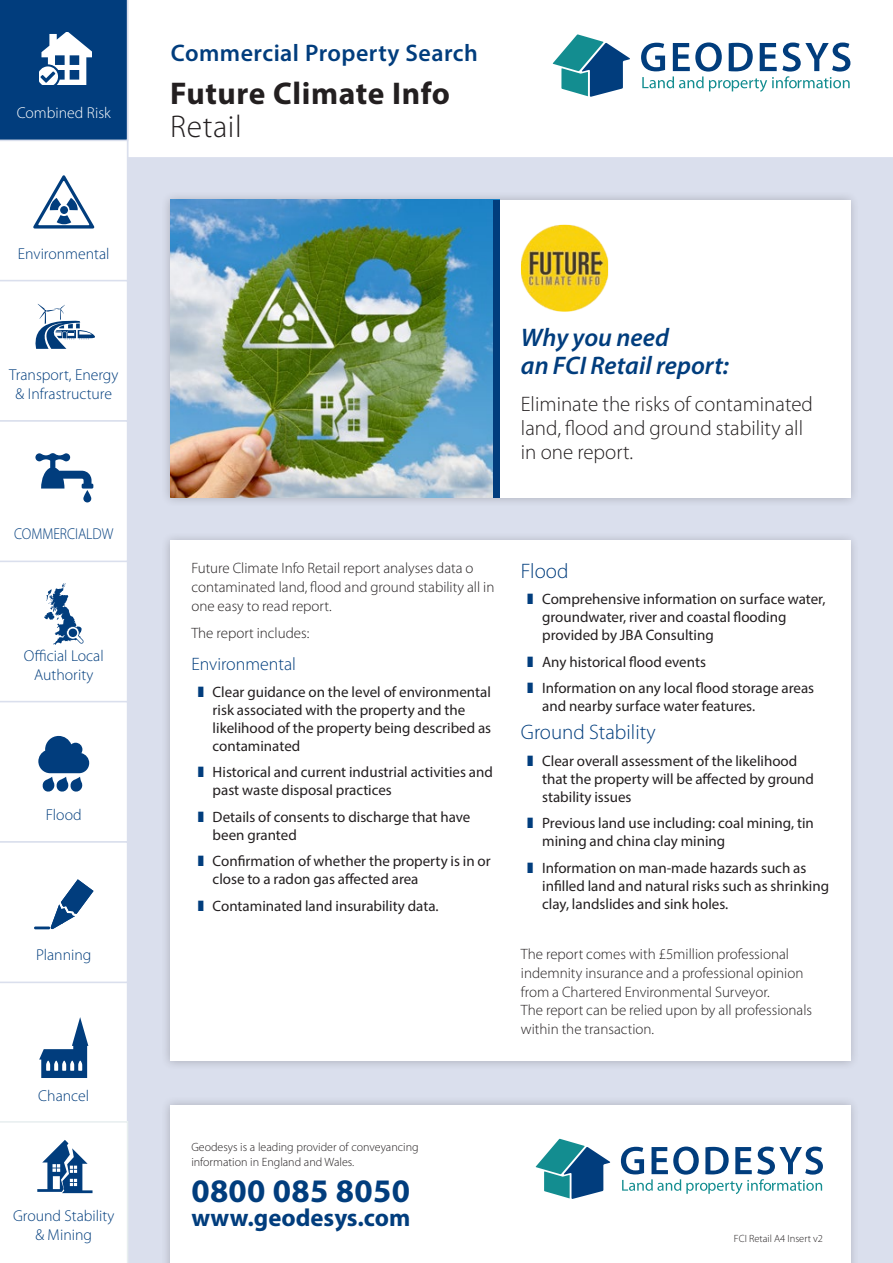
<style>
.page{position:relative;width:893px;height:1263px;background:#dadfed}
.page>*{position:absolute;margin:0;border:0;box-sizing:border-box;transform-origin:0 0}
.t1{font:700 33px "Myriad Pro";letter-spacing:.01em;color:#013d7d}
.t2{font:700 31.5px "Myriad Pro";letter-spacing:.02em;color:#231f20}
.t3{font:300 31.5px "Myriad Pro";letter-spacing:.02em;color:#231f20}
.t4{font:italic 600 25.5px/28.5px "Myriad Pro";color:#013d7d}
.t5{font:700 24.75px "Myriad Pro";color:#013d7d}
.t6{font:600 24px "Myriad Pro";letter-spacing:.02em;color:#013d7d}
.t7{font:300 21px/24px "Myriad Pro";color:#231f20}
.t8{font:300 21px "Myriad Pro";color:#013d7d}
.t9{font:300 18px "Myriad Pro";color:#013d7d}
.t10{font:300 15.75px/18.9px "Myriad Pro";color:#013d7d;text-align:center}
.t11{font:300 15.75px "Myriad Pro";color:#013d7d;scale:.9 1}
.t12{font:300 15.75px "Myriad Pro";color:#fff}
.t13{font:15px/18px "Myriad Pro";color:#231f20}
.t14{font:300 15px/18.8px "Myriad Pro";color:#231f20}
.t15{font:300 12px/15px "Myriad Pro";color:#231f20}
.t16{font:300 10.5px "Myriad Pro";color:#231f20}
.s1{color:#013d7d}
</style>
<div class="page">
<div style="left:128px;top:0;width:765px;height:157px;background:#fff"></div>
<div style="left:161px;top:1095px;width:699px;height:168px;background:#231f20;opacity:.24"></div>
<div style="left:170px;top:1105px;width:680px;height:158px;background:#fff"></div>
<svg style="left:536px;top:1139px;width:74px;height:60px"></svg>
<svg style="left:621px;top:1146px;width:202px;height:48px"></svg>
<svg style="left:553px;top:34px;width:77px;height:63px;background:#67a0b4"></svg>
<svg style="left:641px;top:42px;width:209px;height:50px;background:#b6cbda"></svg>
<svg style="left:0;top:0;width:128px;height:1263px;background:#d7e0ea"></svg>
<div style="left:161px;top:531px;width:699px;height:540px;background:#231f20;opacity:.24"></div>
<div style="left:170px;top:541px;width:680px;height:520px;background:#fff"></div>
<div style="left:161px;top:190px;width:699px;height:317px;background:#231f20;opacity:.24"></div>
<div style="left:170px;top:200px;width:680px;height:297px;background:#fff"></div>
<img style="left:171px;top:200px;width:322px;height:297px">
<div style="left:493px;top:200px;width:7px;height:297px;background:#013d7d"></div>
<img style="left:521px;top:225px;width:87px;height:87px">
<p class="t12" style="left:17px;top:104px;width:96px">Combined Risk</p>
<p class="t10" style="left:18px;top:244px;width:93px">Environmental</p>
<p class="t10" style="left:9px;top:365px;width:111px">Transport, Energy &amp; Infrastructure</p>
<p class="t11" style="left:14px;top:525px;width:112px">COMMERCIALDW</p>
<p class="t10" style="left:24px;top:646px;width:81px">Official Local<br>Authority</p>
<p class="t10" style="left:46px;top:805px;width:37px">Flood</p>
<p class="t10" style="left:36px;top:945px;width:57px">Planning</p>
<p class="t10" style="left:38px;top:1086px;width:53px">Chancel</p>
<p class="t10" style="left:13px;top:1206px;width:103px">Ground Stability &amp; Mining</p>
<h3 class="t6" style="left:171px;top:38px;width:309px">Commercial Property Search</h3>
<h2 class="t2" style="left:170px;top:73px;width:281px">Future Climate Info</h2>
<h2 class="t3" style="left:170px;top:108px;width:73px">Retail</h2>
<h3 class="t4" style="left:521px;top:322px;width:210px">Why you need<br>an FCI Retail report:</h3>
<h3 class="t7" style="left:521px;top:392px;width:294px">Eliminate the risks of contaminated land, flood and ground stability all in one report.</h3>
<p class="t14" style="left:191px;top:559px;width:305px">Future Climate Info Retail report analyses data o contaminated land, flood and ground stability all in one easy to read report.</p>
<p class="t14" style="left:191px;top:623px;width:120px">The report includes:</p>
<p class="t9" style="left:191px;top:653px;width:106px">Environmental</p>
<p class="t13" style="left:213px;top:683px;width:280px;text-indent:-15px"><span class="s1">❚</span> Clear guidance on the level of environmental risk associated with the property and the likelihood of the property being described as contaminated</p>
<p class="t13" style="left:213px;top:763px;width:282px;text-indent:-15px"><span class="s1">❚</span> Historical and current industrial activities and past waste disposal practices</p>
<p class="t13" style="left:213px;top:808px;width:259px;text-indent:-15px"><span class="s1">❚</span> Details of consents to discharge that have been granted</p>
<p class="t13" style="left:213px;top:852px;width:280px;text-indent:-15px"><span class="s1">❚</span> Confirmation of whether the property is in or close to a radon gas affected area</p>
<p class="t13" style="left:198px;top:897px;width:242px"><span class="s1">❚</span> Contaminated land insurability data.</p>
<h3 class="t8" style="left:521px;top:558px;width:49px">Flood</h3>
<p class="t13" style="left:542px;top:590px;width:285px;text-indent:-15px"><span class="s1">❚</span> Comprehensive information on surface water, groundwater, river and coastal flooding provided by JBA Consulting</p>
<p class="t13" style="left:527px;top:648px;width:288px;line-height:26.5px"><span class="s1">❚</span> Any historical flood events<br><span class="s1">❚</span> Information on any local flood storage areas</p>
<p class="t13" style="left:542px;top:697px;width:215px">and nearby surface water features.</p>
<h3 class="t8" style="left:521px;top:720px;width:136px">Ground Stability</h3>
<p class="t13" style="left:542px;top:752px;width:273px;text-indent:-15px"><span class="s1">❚</span> Clear overall assessment of the likelihood that the property will be affected by ground stability issues</p>
<p class="t13" style="left:542px;top:814px;width:273px;text-indent:-15px"><span class="s1">❚</span> Previous land use including: coal mining, tin mining and china clay mining</p>
<p class="t13" style="left:542px;top:859px;width:289px;text-indent:-15px"><span class="s1">❚</span> Information on man-made hazards such as infilled land and natural risks such as shrinking clay, landslides and sink holes.</p>
<p class="t14" style="left:521px;top:945px;width:293px">The report comes with £5million professional indemnity insurance and a professional opinion from a Chartered Environmental Surveyor.<br>The report can be relied upon by all professionals within the transaction.</p>
<p class="t15" style="left:191px;top:1139px;width:229px">Geodesys is a leading provider of conveyancing information in England and Wales.</p>
<h1 class="t1" style="left:191px;top:1170px;width:220px">0800 085 8050</h1>
<h3 class="t5" style="left:191px;top:1202px;width:220px">www.geodesys.com</h3>
<p class="t16" style="left:734px;top:1232px;width:90px">FCI Retail A4 Insert v2</p>
</div>
